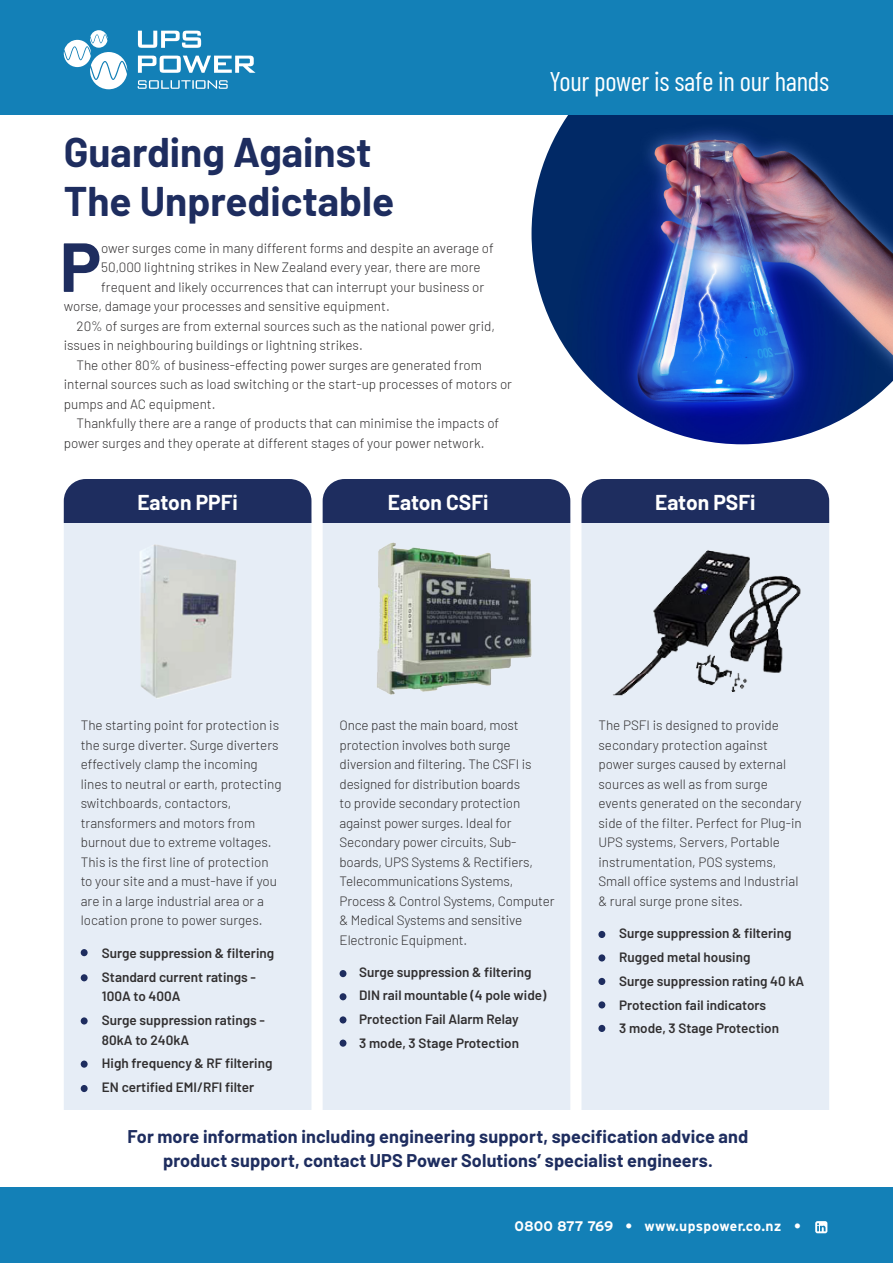
<style>
.page{position:relative;width:893px;height:1263px;background:#fff}
.page>*{position:absolute;margin:0;border:0;box-sizing:border-box;transform-origin:0 0}
.t1{font:700 69.15px "Barlow";color:#1e2d5f}
.t2{font:700 40.5px/48.6px "Barlow";color:#1e2d5f}
.t3{font:27px "Barlow Condensed";letter-spacing:-.01em;color:#fff}
.t4{font:700 21px "Barlow";color:#fff}
.t5{font:700 18px/24px "Barlow";letter-spacing:.005em;color:#1e2d5f;text-align:center}
.t6{font:700 13.95px "Interstate";letter-spacing:.01em;color:#fff}
.t7{font:300 13.5px/19.5px "Barlow";color:#312f30}
.t8{font:600 13.5px/19.5px "Barlow";color:#312f30}
</style>
<div class="page">
<img style="left:531px;top:115px;width:362px;height:329px">
<div style="left:0;top:1187px;width:893px;height:76px;background:#1380b7"></div>
<svg style="left:815px;top:1221px;width:12px;height:12px"></svg>
<div style="left:0;top:0;width:893px;height:115px;background:#1380b7"></div>
<svg style="left:64px;top:30px;width:63px;height:60px"></svg>
<svg style="left:138px;top:31px;width:118px;height:58px"></svg>
<div style="left:323px;top:523px;width:247px;height:587px;background:#e6edf6"></div>
<div style="left:323px;top:479px;width:247px;height:44px;background:#1e2d5f"></div>
<img style="left:350px;top:534px;width:193px;height:170px">
<div style="left:340px;top:970px;width:6px;height:7px;background:#1e2d5f;border-radius:50%"></div>
<div style="left:340px;top:1016px;width:6px;height:7px;background:#1e2d5f;border-radius:50%"></div>
<div style="left:340px;top:993px;width:6px;height:7px;background:#1e2d5f;border-radius:50%"></div>
<div style="left:340px;top:1039px;width:6px;height:8px;background:#1e2d5f;border-radius:50%"></div>
<div style="left:64px;top:523px;width:247px;height:587px;background:#e6edf6"></div>
<div style="left:64px;top:479px;width:247px;height:44px;background:#1e2d5f"></div>
<img style="left:111px;top:536px;width:139px;height:170px">
<div style="left:81px;top:949px;width:7px;height:7px;background:#1e2d5f;border-radius:50%"></div>
<div style="left:81px;top:974px;width:7px;height:7px;background:#1e2d5f;border-radius:50%"></div>
<div style="left:81px;top:1017px;width:7px;height:7px;background:#1e2d5f;border-radius:50%"></div>
<div style="left:81px;top:1060px;width:7px;height:8px;background:#1e2d5f;border-radius:50%"></div>
<div style="left:81px;top:1085px;width:7px;height:7px;background:#1e2d5f;border-radius:50%"></div>
<div style="left:581px;top:523px;width:248px;height:587px;background:#e6edf6"></div>
<img style="left:591px;top:536px;width:228px;height:170px">
<div style="left:581px;top:479px;width:248px;height:44px;background:#1e2d5f"></div>
<div style="left:598px;top:931px;width:7px;height:7px;background:#1e2d5f;border-radius:50%"></div>
<div style="left:598px;top:978px;width:7px;height:7px;background:#1e2d5f;border-radius:50%"></div>
<div style="left:598px;top:954px;width:7px;height:7px;background:#1e2d5f;border-radius:50%"></div>
<div style="left:598px;top:1001px;width:7px;height:7px;background:#1e2d5f;border-radius:50%"></div>
<div style="left:598px;top:1025px;width:7px;height:7px;background:#1e2d5f;border-radius:50%"></div>
<p class="t2" style="left:64px;top:125px;width:332px">Guarding Against<br>The Unpredictable</p>
<p class="t1" style="left:60px;top:216px;width:43px">P</p>
<p class="t7" style="left:101px;top:237px;width:394px">ower surges come in many different forms and despite an average of</p>
<p class="t7" style="left:101px;top:257px;width:381px">50,000 lightning strikes in New Zealand every year, there are more</p>
<p class="t7" style="left:101px;top:276px;width:385px">frequent and likely occurrences that can interrupt your business or</p>
<p class="t7" style="left:64px;top:296px;width:328px">worse, damage your processes and sensitive equipment.</p>
<p class="t7" style="left:64px;top:315px;width:433px;text-indent:13px">20% of surges are from external sources such as the national power grid, issues in neighbouring buildings or lightning strikes.</p>
<p class="t7" style="left:64px;top:354px;width:450px;text-indent:13px">The other 80% of business-effecting power surges are generated from internal sources such as load switching or the start-up processes of motors or pumps and AC equipment.</p>
<p class="t7" style="left:64px;top:413px;width:437px;text-indent:13px">Thankfully there are a range of products that can minimise the impacts of power surges and they operate at different stages of your power network.</p>
<p class="t4" style="left:137px;top:487px;width:102px">Eaton PPFi</p>
<p class="t4" style="left:388px;top:487px;width:102px">Eaton CSFi</p>
<p class="t3" style="left:549px;top:62px;width:281px">Your power is safe in our hands</p>
<p class="t4" style="left:655px;top:487px;width:102px">Eaton PSFi</p>
<p class="t7" style="left:81px;top:715px;width:202px">The starting point for protection is the surge diverter. Surge diverters effectively clamp the incoming lines to neutral or earth, protecting switchboards, contactors, transformers and motors from burnout due to extreme voltages.<br>This is the first line of protection to your site and a must-have if you are in a large industrial area or a location prone to power surges.</p>
<p class="t8" style="left:102px;top:942px;width:174px">Surge suppression &amp; filtering</p>
<p class="t8" style="left:102px;top:966px;width:155px">Standard current ratings -<br>100A to 400A</p>
<p class="t8" style="left:102px;top:1009px;width:164px">Surge suppression ratings -<br>80kA to 240kA</p>
<p class="t8" style="left:102px;top:1053px;width:172px">High frequency &amp; RF filtering</p>
<p class="t8" style="left:102px;top:1076px;width:154px">EN certified EMI/RFI filter</p>
<p class="t7" style="left:340px;top:715px;width:217px">Once past the main board, most protection involves both surge diversion and filtering. The CSFI is designed for distribution boards<br>to provide secondary protection against power surges. Ideal for<br>Secondary power circuits, Sub&shy;boards, UPS Systems &amp; Rectifiers,<br>Telecommunications Systems,<br>Process &amp; Control Systems, Computer &amp; Medical Systems and sensitive<br>Electronic Equipment.</p>
<p class="t8" style="left:359px;top:961px;width:174px">Surge suppression &amp; filtering</p>
<p class="t8" style="left:359px;top:985px;width:189px">DIN rail mountable (4 pole wide)</p>
<p class="t8" style="left:359px;top:1008px;width:161px">Protection Fail Alarm Relay</p>
<p class="t8" style="left:359px;top:1032px;width:161px">3 mode, 3 Stage Protection</p>
<p class="t7" style="left:598px;top:715px;width:205px">The PSFI is designed to provide secondary protection against power surges caused by external sources as well as from surge events generated on the secondary side of the filter. Perfect for Plug-in<br>UPS systems, Servers, Portable instrumentation, POS systems,<br>Small office systems and Industrial &amp; rural surge prone sites.</p>
<p class="t8" style="left:619px;top:923px;width:174px">Surge suppression &amp; filtering</p>
<p class="t8" style="left:619px;top:946px;width:133px">Rugged metal housing</p>
<p class="t8" style="left:619px;top:970px;width:186px">Surge suppression rating 40 kA</p>
<p class="t8" style="left:619px;top:994px;width:149px">Protection fail indicators</p>
<p class="t8" style="left:619px;top:1018px;width:161px">3 mode, 3 Stage Protection</p>
<p class="t5" style="left:128px;top:1123px;width:622px">For more information including engineering support, specification advice and product support, contact UPS Power Solutions’ specialist engineers.</p>
<p class="t6" style="left:514px;top:1218px;width:288px">0800 877 769 • www.upspower.co.nz •</p>
</div>
